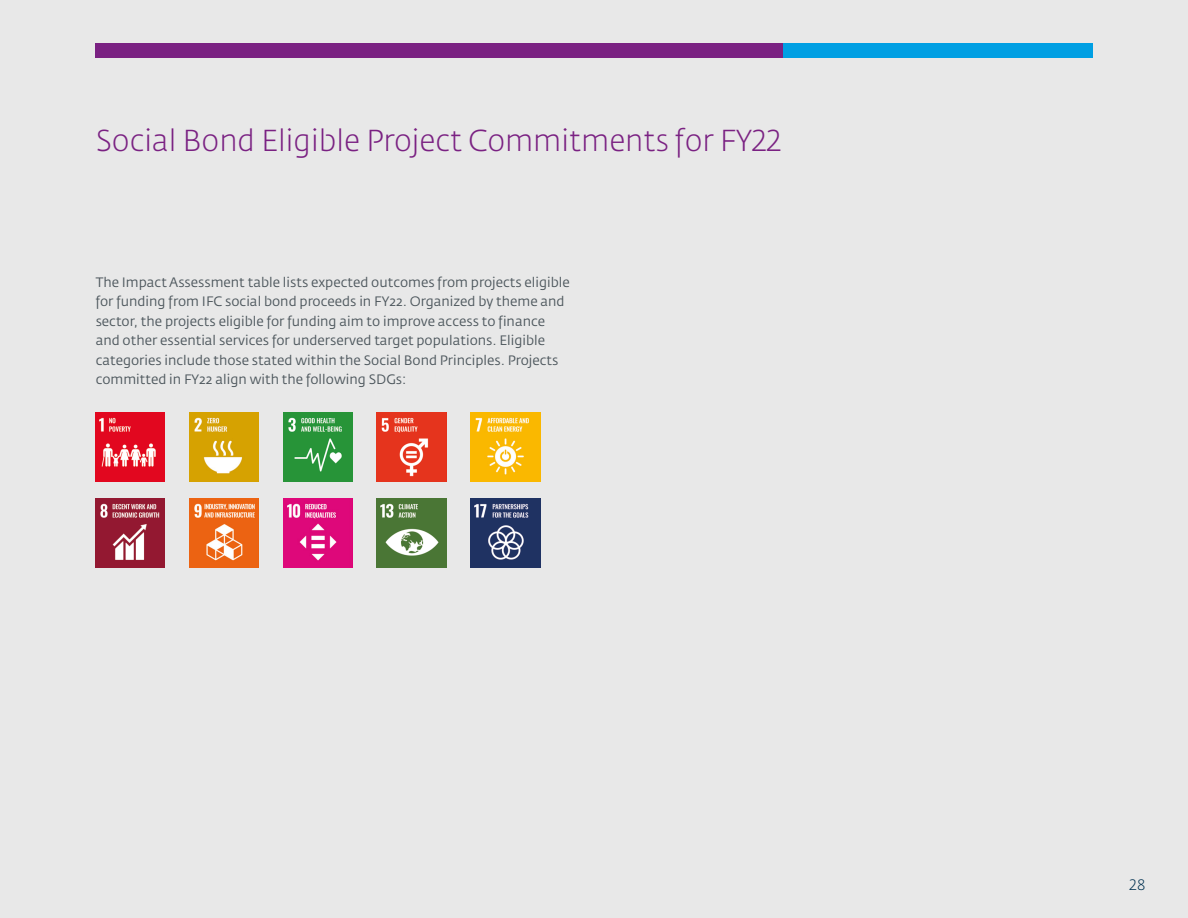
<style>
.page{position:relative;width:1188px;height:918px;background:#e8e8e8}
.page>*{position:absolute;margin:0;border:0;box-sizing:border-box;transform-origin:0 0}
.t1{font:300 30px "Fedra Sans Std";color:#7a2182}
.t2{font:300 15px "Fedra Sans Std";color:#003050}
.t3{font:13.5px/19.5px "Fedra Sans Std";color:#4c565c}
</style>
<div class="page">
<div style="left:783px;top:43px;width:309px;height:14px;background:#009fe3"></div>
<div style="left:96px;top:43px;width:687px;height:14px;background:#7a2182"></div>
<img style="left:96px;top:412px;width:69px;height:70px">
<img style="left:189px;top:412px;width:70px;height:70px">
<img style="left:283px;top:412px;width:69px;height:70px">
<img style="left:377px;top:412px;width:69px;height:70px">
<img style="left:471px;top:412px;width:69px;height:70px">
<img style="left:96px;top:499px;width:69px;height:69px">
<img style="left:189px;top:499px;width:70px;height:69px">
<img style="left:283px;top:499px;width:69px;height:69px">
<img style="left:377px;top:499px;width:69px;height:69px">
<img style="left:471px;top:499px;width:69px;height:69px">
<p class="t1" style="left:96px;top:122px;width:687px">Social Bond Eligible Project Commitments for FY22</p>
<p class="t3" style="left:96px;top:272px;width:476px">The Impact Assessment table lists expected outcomes from projects eligible for funding from IFC social bond proceeds in FY22. Organized by theme and sector, the projects eligible for funding aim to improve access to finance and other essential services for underserved target populations. Eligible categories include those stated within the Social Bond Principles. Projects committed in FY22 align with the following SDGs:</p>
<p class="t2" style="left:1129px;top:876px;width:18px">28</p>
</div>
